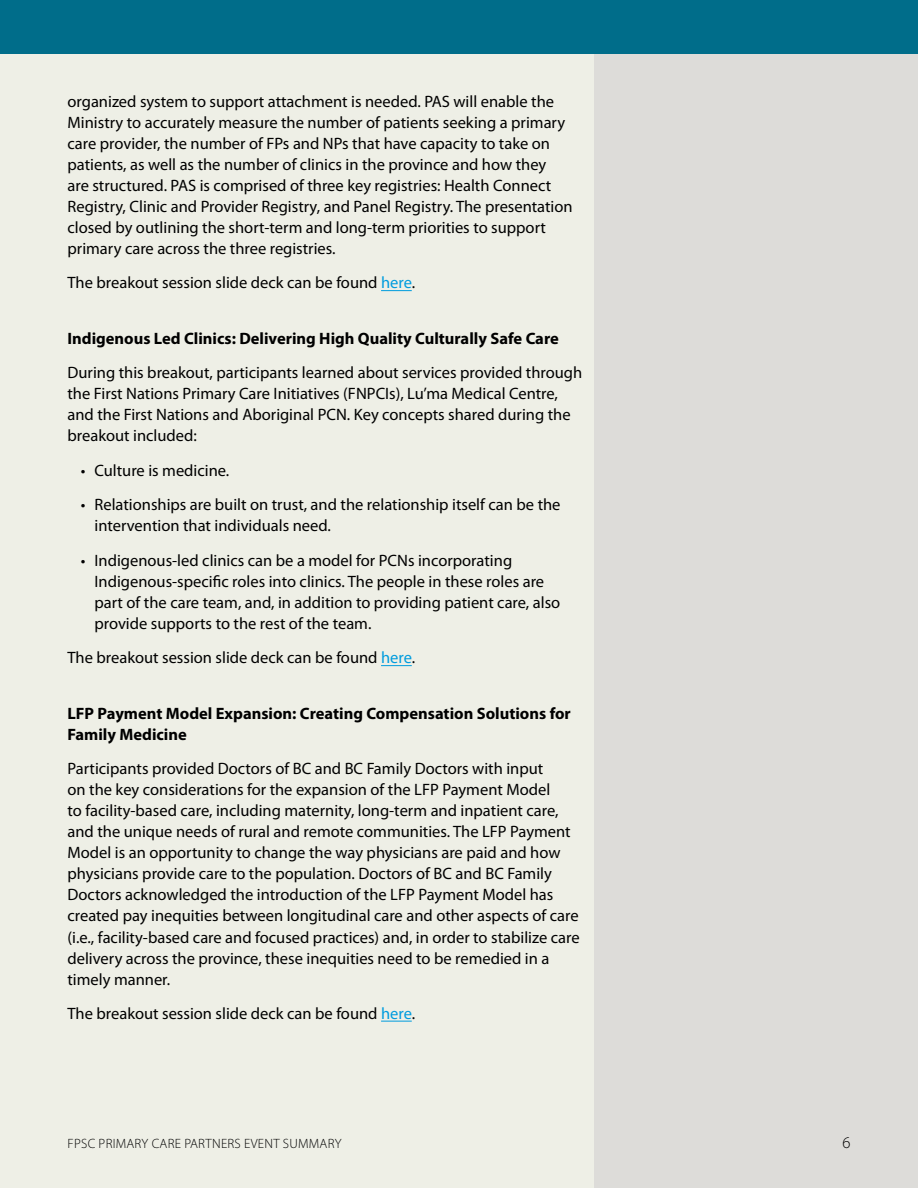
<style>
.page{position:relative;width:918px;height:1188px;background:#fff}
.page>*{position:absolute;margin:0;border:0;box-sizing:border-box;transform-origin:0 0}
.t1{font:16.5px/21px "Myriad Pro";color:#000}
.t2{font:700 16.5px/21px "Myriad Pro";color:#000}
.t3{font:300 16.5px "Myriad Pro";color:#000}
.t4{font:300 13.5px "Myriad Pro";letter-spacing:.02em;color:#000}
.s1{color:#009cde}
</style>
<div class="page">
<div style="left:0;top:0;width:918px;height:54px;background:#006d8a"></div>
<div style="left:0;top:54px;width:594px;height:1134px;background:#eeefe6"></div>
<div style="left:594px;top:54px;width:324px;height:1134px;background:#dddcd9"></div>
<hr style="left:381px;top:290px;width:31px;height:1px;background:#009cde">
<hr style="left:381px;top:665px;width:31px;height:1px;background:#009cde">
<hr style="left:381px;top:1021px;width:31px;height:1px;background:#009cde">
<p class="t1" style="left:68px;top:91px;width:507px">organized system to support attachment is needed. PAS will enable the Ministry to accurately measure the number of patients seeking a primary care provider, the number of FPs and NPs that have capacity to take on patients, as well as the number of clinics in the province and how they<br>are structured. PAS is comprised of three key registries: Health Connect Registry, Clinic and Provider Registry, and Panel Registry. The presentation closed by outlining the short-term and long-term priorities to support primary care across the three registries.</p>
<p class="t1" style="left:68px;top:272px;width:349px">The breakout session slide deck can be found <span class="s1">here</span>.</p>
<p class="t2" style="left:68px;top:327px;width:493px">Indigenous Led Clinics: Delivering High Quality Culturally Safe Care</p>
<p class="t1" style="left:68px;top:362px;width:516px">During this breakout, participants learned about services provided through the First Nations Primary Care Initiatives (FNPCIs), Lu’ma Medical Centre, and the First Nations and Aboriginal PCN. Key concepts shared during the breakout included:</p>
<p class="t1" style="left:81px;top:460px;width:150px">• Culture is medicine.</p>
<p class="t1" style="left:94px;top:494px;width:468px;text-indent:-13px">• Relationships are built on trust, and the relationship itself can be the intervention that individuals need.</p>
<p class="t1" style="left:94px;top:550px;width:467px;text-indent:-13px">• Indigenous-led clinics can be a model for PCNs incorporating Indigenous-specific roles into clinics. The people in these roles are part of the care team, and, in addition to providing patient care, also provide supports to the rest of the team.</p>
<p class="t1" style="left:68px;top:647px;width:349px">The breakout session slide deck can be found <span class="s1">here</span>.</p>
<p class="t2" style="left:68px;top:702px;width:505px">LFP Payment Model Expansion: Creating Compensation Solutions for<br>Family Medicine</p>
<p class="t1" style="left:68px;top:758px;width:514px">Participants provided Doctors of BC and BC Family Doctors with input<br>on the key considerations for the expansion of the LFP Payment Model<br>to facility-based care, including maternity, long-term and inpatient care, and the unique needs of rural and remote communities. The LFP Payment Model is an opportunity to change the way physicians are paid and how physicians provide care to the population. Doctors of BC and BC Family Doctors acknowledged the introduction of the LFP Payment Model has created pay inequities between longitudinal care and other aspects of care (i.e., facility-based care and focused practices) and, in order to stabilize care delivery across the province, these inequities need to be remedied in a timely manner.</p>
<p class="t1" style="left:68px;top:1003px;width:349px">The breakout session slide deck can be found <span class="s1">here</span>.</p>
<p class="t4" style="left:68px;top:1135px;width:275px">FPSC PRIMARY CARE PARTNERS EVENT SUMMARY</p>
<p class="t3" style="left:842px;top:1132px;width:10px">6</p>
</div>
